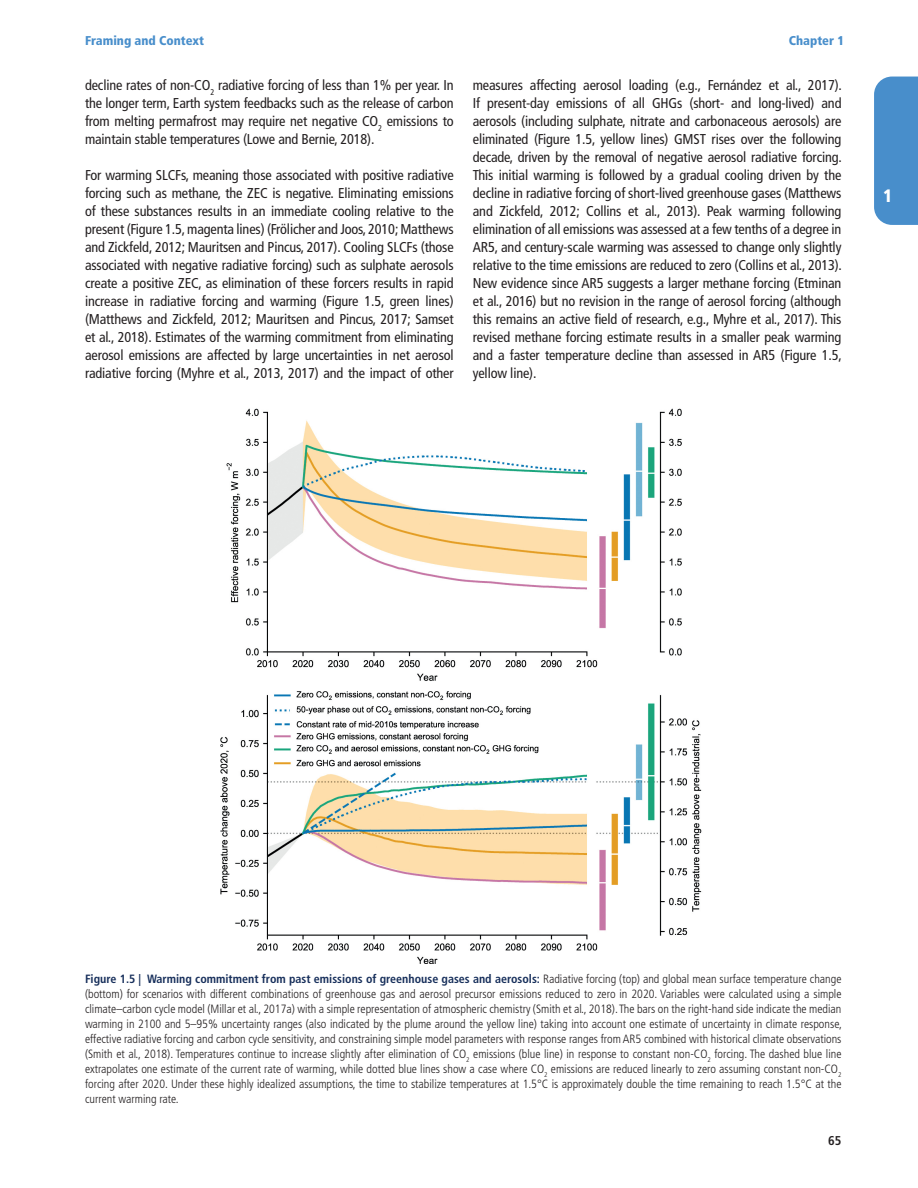
<style>
.page{position:relative;width:918px;height:1188px;background:#fff}
.page>*{position:absolute;margin:0;border:0;box-sizing:border-box;transform-origin:0 0}
.t1{font:900 condensed 18px "Frutiger LT Pro";color:#fff}
.Subhead_1_1{font:condensed 14.25px/18px "Frutiger LT Pro";letter-spacing:-.01em;color:#231f20;text-align:justify}
.t2{font:900 condensed 12.75px "Frutiger LT Pro";color:#488ecb}
.t3{font:700 condensed 12.75px "Frutiger LT Pro";color:#231f20}
.Figure_Caption{font:300 condensed 12px/15px "Frutiger LT Pro";color:#231f20;text-align:justify}
.s1{font-weight:700;color:#172f5b}
</style>
<div class="page">
<div style="left:874px;top:77px;width:44px;height:148px;background:#488ecb"></div>
<img style="left:220px;top:408px;width:482px;height:555px">
<p class="t2" style="left:85px;top:33px;width:121px">Framing and Context</p>
<p class="t2" style="left:789px;top:33px;width:57px">Chapter 1</p>
<p class="Subhead_1_1" style="left:85px;top:76px;width:370px">decline rates of non-CO<sub>2</sub> radiative forcing of less than 1% per year. In the longer term, Earth system feedbacks such as the release of carbon from melting permafrost may require net negative CO<sub>2</sub> emissions to maintain stable temperatures (Lowe and Bernie, 2018).</p>
<p class="Subhead_1_1" style="left:85px;top:166px;width:370px">For warming SLCFs, meaning those associated with positive radiative forcing such as methane, the ZEC is negative. Eliminating emissions of these substances results in an immediate cooling relative to the present (Figure 1.5, magenta lines) (Frölicher and Joos, 2010; Matthews and Zickfeld, 2012; Mauritsen and Pincus, 2017). Cooling SLCFs (those associated with negative radiative forcing) such as sulphate aerosols create a positive ZEC, as elimination of these forcers results in rapid increase in radiative forcing and warming (Figure 1.5, green lines) (Matthews and Zickfeld, 2012; Mauritsen and Pincus, 2017; Samset et al., 2018). Estimates of the warming commitment from eliminating aerosol emissions are affected by large uncertainties in net aerosol radiative forcing (Myhre et al., 2013, 2017) and the impact of other</p>
<p class="Subhead_1_1" style="left:473px;top:76px;width:371px">measures affecting aerosol loading (e.g., Fernández et al., 2017).<br>If present-day emissions of all GHGs (short- and long-lived) and aerosols (including sulphate, nitrate and carbonaceous aerosols) are eliminated (Figure 1.5, yellow lines) GMST rises over the following decade, driven by the removal of negative aerosol radiative forcing.<br>This initial warming is followed by a gradual cooling driven by the decline in radiative forcing of short-lived greenhouse gases (Matthews and Zickfeld, 2012; Collins et al., 2013). Peak warming following elimination of all emissions was assessed at a few tenths of a degree in AR5, and century-scale warming was assessed to change only slightly relative to the time emissions are reduced to zero (Collins et al., 2013).<br>New evidence since AR5 suggests a larger methane forcing (Etminan et al., 2016) but no revision in the range of aerosol forcing (although this remains an active field of research, e.g., Myhre et al., 2017). This revised methane forcing estimate results in a smaller peak warming and a faster temperature decline than assessed in AR5 (Figure 1.5, yellow line).</p>
<p class="t1" style="left:883px;top:184px;width:11px">1</p>
<p class="Figure_Caption" style="left:85px;top:972px;width:758px"><span class="s1">Figure 1.5 | Warming commitment from past emissions of greenhouse gases and aerosols:</span> Radiative forcing (top) and global mean surface temperature change (bottom) for scenarios with different combinations of greenhouse gas and aerosol precursor emissions reduced to zero in 2020. Variables were calculated using a simple climate–carbon cycle model (Millar et al., 2017a) with a simple representation of atmospheric chemistry (Smith et al., 2018). The bars on the right-hand side indicate the median warming in 2100 and 5–95% uncertainty ranges (also indicated by the plume around the yellow line) taking into account one estimate of uncertainty in climate response, effective radiative forcing and carbon cycle sensitivity, and constraining simple model parameters with response ranges from AR5 combined with historical climate observations (Smith et al., 2018). Temperatures continue to increase slightly after elimination of CO<sub>2</sub> emissions (blue line) in response to constant non-CO<sub>2</sub> forcing. The dashed blue line extrapolates one estimate of the current rate of warming, while dotted blue lines show a case where CO<sub>2</sub> emissions are reduced linearly to zero assuming constant non-CO<sub>2 </sub>forcing after 2020. Under these highly idealized assumptions, the time to stabilize temperatures at 1.5°C is approximately double the time remaining to reach 1.5°C at the current warming rate.</p>
<p class="t3" style="left:828px;top:1133px;width:15px">65</p>
</div>
